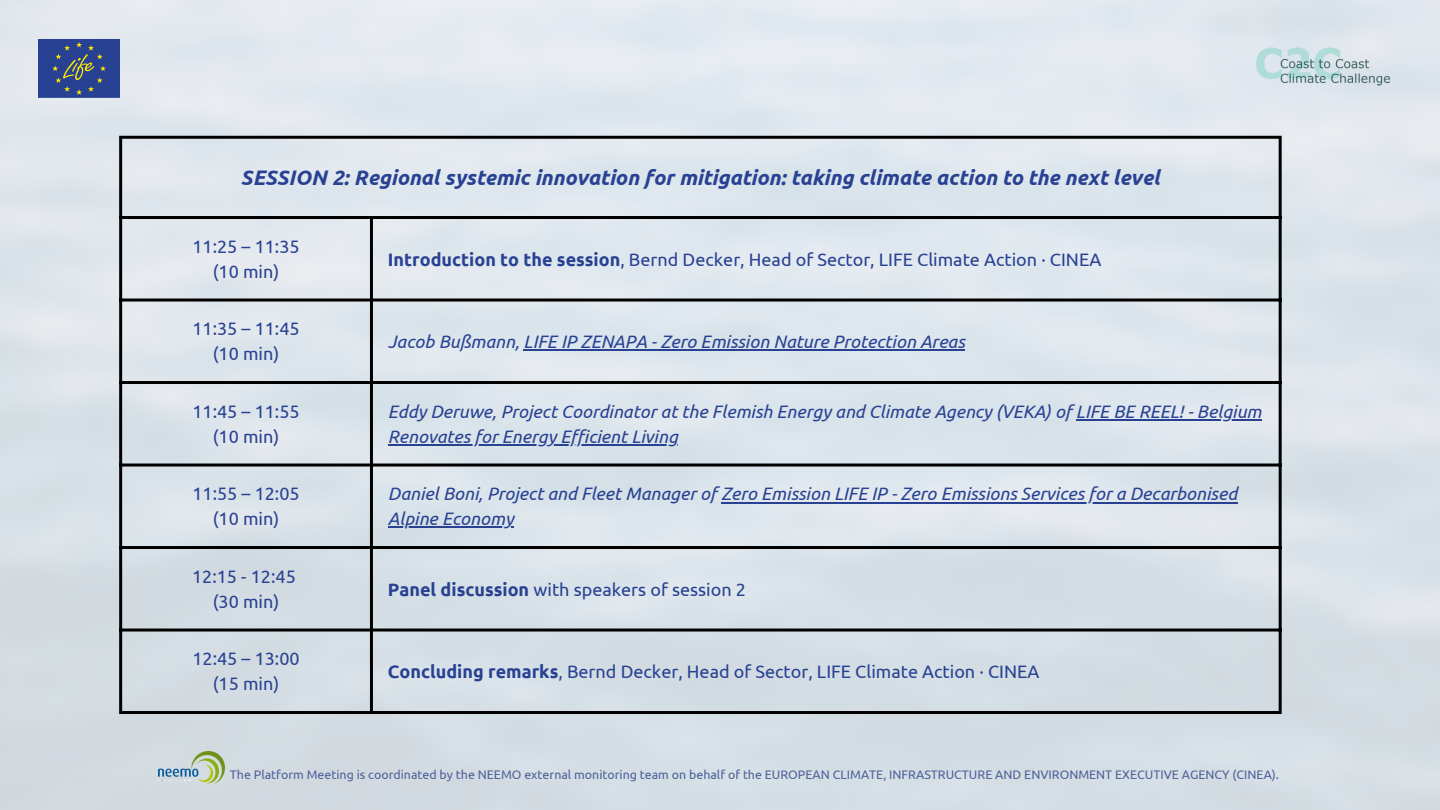
<style>
.page{position:relative;width:1440px;height:810px;background:#fff}
.page>*{position:absolute;margin:0;border:0;box-sizing:border-box;transform-origin:0 0}
.t1{font:italic 700 21px "Ubuntu";color:#284193}
.t2{font:italic 18px/24.8px "Ubuntu";color:#284193}
.t3{font:18px/24.8px "Ubuntu";color:#284193;text-align:center}
.t4{font:12.4px "Ubuntu";color:#4f6099}
.s1{font-weight:700}
</style>
<div class="page">
<img style="left:0;top:0;width:1440px;height:810px">
<img style="left:38px;top:39px;width:81px;height:59px">
<hr style="left:524px;top:350px;width:441px;height:1px;background:#284193">
<hr style="left:1076px;top:419px;width:186px;height:2px;background:#284193">
<hr style="left:388px;top:444px;width:290px;height:2px;background:#284193">
<hr style="left:721px;top:502px;width:516px;height:1px;background:#284193">
<hr style="left:388px;top:527px;width:126px;height:1px;background:#284193">
<hr style="left:119px;top:139px;width:3px;height:572px;background:#000">
<hr style="left:370px;top:219px;width:3px;height:492px;background:#000">
<hr style="left:1279px;top:139px;width:3px;height:572px;background:#000">
<hr style="left:119px;top:136px;width:1163px;height:3px;background:#000">
<hr style="left:119px;top:216px;width:1163px;height:3px;background:#000">
<hr style="left:119px;top:299px;width:1163px;height:3px;background:#000">
<hr style="left:119px;top:381px;width:1163px;height:3px;background:#000">
<hr style="left:119px;top:464px;width:1163px;height:3px;background:#000">
<hr style="left:119px;top:546px;width:1163px;height:3px;background:#000">
<hr style="left:119px;top:629px;width:1163px;height:3px;background:#000">
<hr style="left:119px;top:711px;width:1163px;height:3px;background:#000">
<img style="left:158px;top:752px;width:66px;height:31px">
<img style="left:1251px;top:35px;width:149px;height:63px">
<p class="t1" style="left:241px;top:166px;width:920px">SESSION 2: Regional systemic innovation for mitigation: taking climate action to the next level</p>
<p class="t3" style="left:192px;top:234px;width:109px">11:25 – 11:35 (10 min)</p>
<p class="t3" style="left:388px;top:246px;width:715px"><span class="s1">Introduction to the session</span>, Bernd Decker, Head of Sector, LIFE Climate Action · CINEA</p>
<p class="t3" style="left:192px;top:316px;width:109px">11:35 – 11:45 (10 min)</p>
<p class="t2" style="left:388px;top:329px;width:578px">Jacob Bußmann, LIFE IP ZENAPA - Zero Emission Nature Protection Areas</p>
<p class="t3" style="left:192px;top:399px;width:109px">11:45 – 11:55 (10 min)</p>
<p class="t2" style="left:388px;top:399px;width:875px">Eddy Deruwe, Project Coordinator at the Flemish Energy and Climate Agency (VEKA) of LIFE BE REEL! - Belgium<br>Renovates for Energy Efficient Living</p>
<p class="t3" style="left:192px;top:481px;width:109px">11:55 – 12:05 (10 min)</p>
<p class="t2" style="left:388px;top:481px;width:851px">Daniel Boni, Project and Fleet Manager of Zero Emission LIFE IP - Zero Emissions Services for a Decarbonised<br>Alpine Economy</p>
<p class="t3" style="left:192px;top:564px;width:105px">12:15 - 12:45 (30 min)</p>
<p class="t3" style="left:388px;top:576px;width:360px"><span class="s1">Panel discussion</span> with speakers of session 2</p>
<p class="t3" style="left:192px;top:646px;width:109px">12:45 – 13:00 (15 min)</p>
<p class="t3" style="left:388px;top:659px;width:653px"><span class="s1">Concluding remarks</span>, Bernd Decker, Head of Sector, LIFE Climate Action · CINEA</p>
<p class="t4" style="left:230px;top:767px;width:1051px">The Platform Meeting is coordinated by the NEEMO external monitoring team on behalf of the EUROPEAN CLIMATE, INFRASTRUCTURE AND ENVIRONMENT EXECUTIVE AGENCY (CINEA).</p>
</div>
